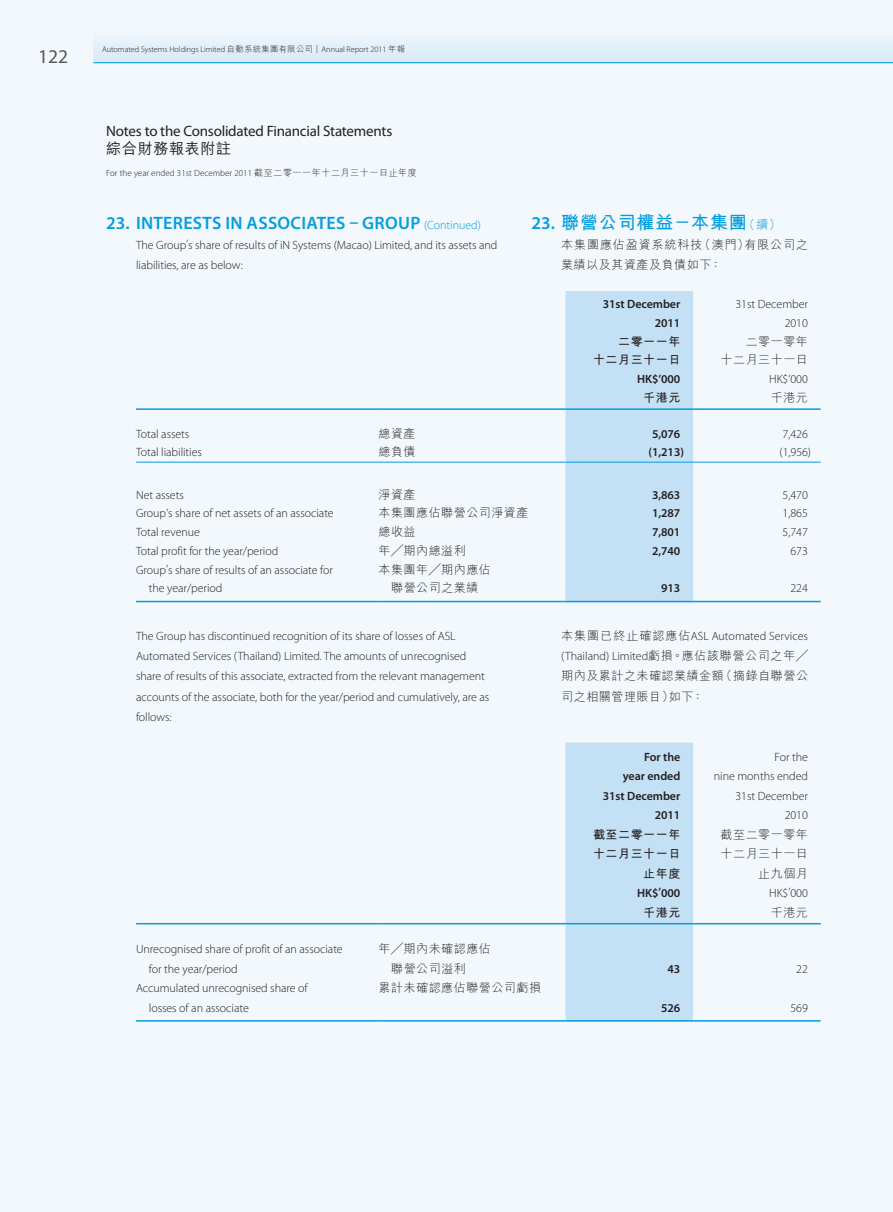
<style>
.page{position:relative;width:893px;height:1212px;background:#f2f8fc}
.page>*{position:absolute;margin:0;border:0;box-sizing:border-box;transform-origin:0 0}
.t1{font:19.5px "Myriad Pro";color:#57585a}
.Heading_1{font:600 18px "Myriad Pro";letter-spacing:.015em;color:#069ddc}
.C_Heading_1{font:700 18px "M Hei HK";letter-spacing:.045em;color:#069ddc}
.t2{font:15px "Myriad Pro";letter-spacing:-.015em;color:#231f20}
.t3{font:500 15px "M Hei HK";letter-spacing:.045em;color:#231f20}
.Body_Text{font:300 12px/20.2px "Myriad Pro";letter-spacing:-.005em;color:#231f20}
.Body_Text-2{font:300 12px/18.8px "M Hei HK";letter-spacing:.045em;color:#231f20;text-align:center}
.Body_Text-3{font:600 12px "Myriad Pro";letter-spacing:-.005em;color:#231f20}
.C_Body_Text{font:300 12px/20.2px "M Hei HK";letter-spacing:.045em;color:#231f20;text-align:justify}
.Body_Text-4{font:700 12px "M Hei HK";letter-spacing:.045em;color:#231f20}
.C_Body_Text-2{font:300 12px/20.2px "M Hei HK";letter-spacing:.075em;color:#231f20}
.t4{font:300 9px "Myriad Pro";color:#231f20}
.t5{font:300 8.25px "Myriad Pro";letter-spacing:-.005em;color:#231f20}
.s1{font-family:"M Hei HK"}
.s2{font-weight:300;font-size:12px}
.s3{font-family:"Myriad Pro";font-weight:600}
.s4{font-family:"Myriad Pro"}
</style>
<div class="page">
<div style="left:94px;top:0;width:799px;height:63px;background:linear-gradient(to bottom,#f9fcfd,#ddecf8)"></div>
<hr style="left:94px;top:62px;width:799px;height:1px;background:#069ddc">
<svg style="left:892px;top:0;width:1px;height:62px"></svg>
<div style="left:566px;top:291px;width:127px;height:310px;background:#c4e0f4"></div>
<hr style="left:136px;top:408px;width:242px;height:2px;background:#069ddc">
<hr style="left:378px;top:408px;width:188px;height:2px;background:#069ddc">
<hr style="left:566px;top:408px;width:127px;height:2px;background:#069ddc">
<hr style="left:693px;top:408px;width:128px;height:2px;background:#069ddc">
<hr style="left:136px;top:462px;width:242px;height:1px;background:#069ddc">
<hr style="left:378px;top:462px;width:188px;height:1px;background:#069ddc">
<hr style="left:566px;top:462px;width:127px;height:1px;background:#069ddc">
<hr style="left:693px;top:462px;width:128px;height:1px;background:#069ddc">
<hr style="left:136px;top:601px;width:242px;height:1px;background:#069ddc">
<hr style="left:378px;top:601px;width:188px;height:1px;background:#069ddc">
<hr style="left:566px;top:601px;width:127px;height:1px;background:#069ddc">
<hr style="left:693px;top:601px;width:128px;height:1px;background:#069ddc">
<div style="left:566px;top:742px;width:127px;height:278px;background:#c4e0f4"></div>
<hr style="left:136px;top:923px;width:242px;height:1px;background:#069ddc">
<hr style="left:378px;top:923px;width:188px;height:1px;background:#069ddc">
<hr style="left:566px;top:923px;width:127px;height:1px;background:#069ddc">
<hr style="left:693px;top:923px;width:128px;height:1px;background:#069ddc">
<hr style="left:136px;top:1020px;width:242px;height:1px;background:#069ddc">
<hr style="left:378px;top:1020px;width:188px;height:1px;background:#069ddc">
<hr style="left:566px;top:1020px;width:127px;height:1px;background:#069ddc">
<hr style="left:693px;top:1020px;width:128px;height:1px;background:#069ddc">
<h1 class="t1" style="left:38px;top:44px;width:31px">122</h1>
<p class="t5" style="left:102px;top:45px;width:305px">Automated Systems Holdings Limited <span class="s1">自動系統集團有限公司</span> | Annual Report 2011 <span class="s1">年報</span></p>
<p class="t2" style="left:106px;top:122px;width:287px">Notes to the Consolidated Financial Statements</p>
<p class="t3" style="left:106px;top:138px;width:126px">綜合財務報表附註</p>
<p class="t4" style="left:106px;top:168px;width:312px">For the year ended 31st December 2011 <span class="s1">截至二零一一年十二月三十一日止年度</span></p>
<p class="Heading_1" style="left:106px;top:211px;width:376px">23. INTERESTS IN ASSOCIATES – GROUP <span class="s2">(Continued)</span></p>
<p class="Body_Text" style="left:136px;top:235px;width:363px">The Group’s share of results of iN Systems (Macao) Limited, and its assets and liabilities, are as below:</p>
<p class="C_Heading_1" style="left:531px;top:209px;width:251px"><span class="s3">23.</span> 聯營公司權益－本集團<span class="s2">（續）</span></p>
<p class="C_Body_Text-2" style="left:561px;top:234px;width:248px">本集團應佔盈資系統科技（澳門）有限公司之業績以及其資產及負債如下：</p>
<p class="Body_Text-3" style="left:603px;top:297px;width:79px">31st December</p>
<p class="Body_Text-3" style="left:655px;top:315px;width:27px">2011</p>
<p class="Body_Text-4" style="left:618px;top:333px;width:64px">二零一一年</p>
<p class="Body_Text-4" style="left:593px;top:351px;width:89px">十二月三十一日</p>
<p class="Body_Text" style="left:735px;top:294px;width:74px">31st December</p>
<p class="Body_Text" style="left:785px;top:313px;width:25px">2010</p>
<p class="Body_Text-2" style="left:746px;top:332px;width:64px">二零一零年</p>
<p class="Body_Text-2" style="left:721px;top:350px;width:89px">十二月三十一日</p>
<p class="Body_Text-3" style="left:637px;top:371px;width:45px">HK$’000</p>
<p class="Body_Text" style="left:769px;top:369px;width:40px">HK$’000</p>
<p class="Body_Text-4" style="left:643px;top:389px;width:39px">千港元</p>
<p class="Body_Text-2" style="left:771px;top:388px;width:39px">千港元</p>
<p class="Body_Text" style="left:136px;top:423px;width:55px">Total assets</p>
<p class="Body_Text-2" style="left:378px;top:424px;width:39px">總資產</p>
<p class="Body_Text-3" style="left:652px;top:426px;width:30px">5,076</p>
<p class="Body_Text" style="left:783px;top:423px;width:27px">7,426</p>
<p class="Body_Text" style="left:136px;top:442px;width:67px">Total liabilities</p>
<p class="Body_Text-2" style="left:378px;top:442px;width:39px">總負債</p>
<p class="Body_Text-3" style="left:648px;top:445px;width:37px">(1,213)</p>
<p class="Body_Text" style="left:779px;top:442px;width:33px">(1,956)</p>
<p class="Body_Text" style="left:136px;top:484px;width:49px">Net assets</p>
<p class="Body_Text-2" style="left:378px;top:484px;width:39px">淨資產</p>
<p class="Body_Text-3" style="left:652px;top:487px;width:30px">3,863</p>
<p class="Body_Text" style="left:783px;top:484px;width:27px">5,470</p>
<p class="Body_Text" style="left:136px;top:503px;width:199px">Group’s share of net assets of an associate</p>
<p class="Body_Text-2" style="left:378px;top:503px;width:152px">本集團應佔聯營公司淨資產</p>
<p class="Body_Text-3" style="left:652px;top:506px;width:30px">1,287</p>
<p class="Body_Text" style="left:783px;top:503px;width:27px">1,865</p>
<p class="Body_Text" style="left:136px;top:522px;width:65px">Total revenue</p>
<p class="Body_Text-2" style="left:378px;top:522px;width:39px">總收益</p>
<p class="Body_Text-3" style="left:652px;top:524px;width:30px">7,801</p>
<p class="Body_Text" style="left:783px;top:522px;width:27px">5,747</p>
<p class="Body_Text" style="left:136px;top:540px;width:144px">Total profit for the year/period</p>
<p class="Body_Text-2" style="left:378px;top:541px;width:89px">年╱期內總溢利</p>
<p class="Body_Text-3" style="left:652px;top:543px;width:30px">2,740</p>
<p class="Body_Text" style="left:790px;top:540px;width:19px">673</p>
<p class="Body_Text" style="left:149px;top:560px;width:186px;line-height:18.8px;text-indent:-13px">Group’s share of results of an associate for the year/period</p>
<p class="Body_Text-2" style="left:378px;top:559px;width:114px">本集團年╱期內應佔聯營公司之業績</p>
<p class="Body_Text-3" style="left:661px;top:580px;width:21px">913</p>
<p class="Body_Text" style="left:790px;top:578px;width:19px">224</p>
<p class="Body_Text" style="left:136px;top:625px;width:355px">The Group has discontinued recognition of its share of losses of ASL Automated Services (Thailand) Limited. The amounts of unrecognised share of results of this associate, extracted from the relevant management accounts of the associate, both for the year/period and cumulatively, are as follows:</p>
<p class="Body_Text" style="left:149px;top:939px;width:195px;line-height:19.5px;text-indent:-13px">Unrecognised share of profit of an associate for the year/period</p>
<p class="Body_Text-2" style="left:391px;top:939px;width:101px;line-height:19.5px;text-align:left;text-indent:-13px">年╱期內未確認應佔聯營公司溢利</p>
<p class="Body_Text" style="left:149px;top:978px;width:161px;line-height:19.5px;text-indent:-13px">Accumulated unrecognised share of losses of an associate</p>
<p class="Body_Text-2" style="left:378px;top:978px;width:164px">累計未確認應佔聯營公司虧損</p>
<p class="C_Body_Text" style="left:561px;top:625px;width:248px">本集團已終止確認應佔<span class="s4">ASL Automated Services (Thailand) Limited</span>虧損。應佔該聯營公司之年╱期內及累計之未確認業績金額（摘錄自聯營公司之相關管理賬目）如下：</p>
<p class="Body_Text-3" style="left:644px;top:749px;width:38px">For the</p>
<p class="Body_Text-3" style="left:623px;top:768px;width:59px">year ended</p>
<p class="Body_Text-3" style="left:603px;top:788px;width:79px">31st December</p>
<p class="Body_Text-3" style="left:655px;top:807px;width:27px">2011</p>
<p class="Body_Text-4" style="left:593px;top:825px;width:89px">截至二零一一年</p>
<p class="Body_Text-4" style="left:593px;top:845px;width:89px">十二月三十一日</p>
<p class="Body_Text-4" style="left:643px;top:864px;width:39px">止年度</p>
<p class="Body_Text" style="left:775px;top:746px;width:35px">For the</p>
<p class="Body_Text" style="left:714px;top:766px;width:96px">nine months ended</p>
<p class="Body_Text" style="left:735px;top:785px;width:74px">31st December</p>
<p class="Body_Text" style="left:785px;top:805px;width:25px">2010</p>
<p class="Body_Text-2" style="left:721px;top:824px;width:89px">截至二零一零年</p>
<p class="Body_Text-2" style="left:721px;top:844px;width:89px">十二月三十一日</p>
<p class="Body_Text-2" style="left:758px;top:863px;width:51px">止九個月</p>
<p class="Body_Text-3" style="left:637px;top:885px;width:45px">HK$’000</p>
<p class="Body_Text" style="left:769px;top:883px;width:40px">HK$’000</p>
<p class="Body_Text-4" style="left:643px;top:903px;width:39px">千港元</p>
<p class="Body_Text-2" style="left:771px;top:902px;width:39px">千港元</p>
<p class="Body_Text-3" style="left:668px;top:961px;width:14px">43</p>
<p class="Body_Text" style="left:796px;top:958px;width:13px">22</p>
<p class="Body_Text-3" style="left:661px;top:1000px;width:21px">526</p>
<p class="Body_Text" style="left:790px;top:997px;width:19px">569</p>
</div>
